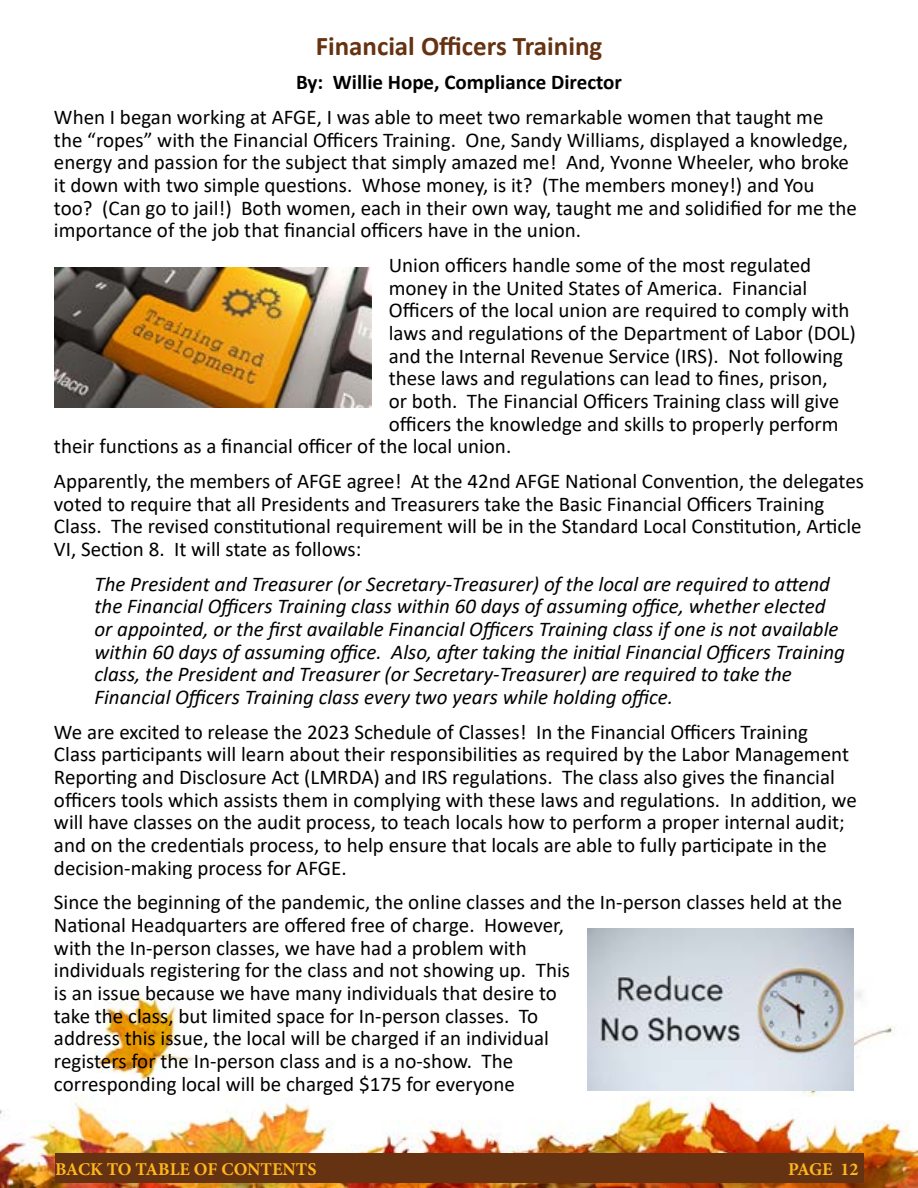
<style>
.page{position:relative;width:918px;height:1188px;background:#fff}
.page>*{position:absolute;margin:0;border:0;box-sizing:border-box;transform-origin:0 0}
.t1{font:700 27px "Calibri";color:#663312}
.t2{font:21px/22.6px "Calibri";color:#000}
.t3{font:italic 21px/22.6px "Calibri";color:#000}
.t4{font:700 21px "Calibri";color:#000}
.t5{font:700 18px "Minion Pro";color:#ffb71e}
</style>
<div class="page">
<img style="left:0;top:955px;width:918px;height:233px">
<div style="left:55px;top:1153px;width:404px;height:30px;background:#663312"></div>
<div style="left:459px;top:1153px;width:405px;height:30px;background:#663312"></div>
<img style="left:588px;top:929px;width:265px;height:162px">
<img style="left:54px;top:267px;width:318px;height:140px">
<p class="t1" style="left:316px;top:27px;width:288px">Financial Officers Training</p>
<p class="t4" style="left:296px;top:68px;width:327px">By: Willie Hope, Compliance Director</p>
<p class="t2" style="left:54px;top:105px;width:805px">When I began working at AFGE, I was able to meet two remarkable women that taught me the “ropes” with the Financial Officers Training. One, Sandy Williams, displayed a knowledge, energy and passion for the subject that simply amazed me! And, Yvonne Wheeler, who broke it down with two simple questions. Whose money, is it? (The members money!) and You too? (Can go to jail!) Both women, each in their own way, taught me and solidified for me the importance of the job that financial officers have in the union.</p>
<p class="t2" style="left:389px;top:253px;width:424px">Union officers handle some of the most regulated</p>
<p class="t2" style="left:389px;top:276px;width:420px">money in the United States of America. Financial</p>
<p class="t2" style="left:389px;top:299px;width:462px">Officers of the local union are required to comply with</p>
<p class="t2" style="left:389px;top:321px;width:469px">laws and regulations of the Department of Labor (DOL)</p>
<p class="t2" style="left:389px;top:344px;width:456px">and the Internal Revenue Service (IRS). Not following</p>
<p class="t2" style="left:389px;top:367px;width:440px">these laws and regulations can lead to fines, prison,</p>
<p class="t2" style="left:389px;top:389px;width:452px">or both. The Financial Officers Training class will give</p>
<p class="t2" style="left:389px;top:412px;width:451px">officers the knowledge and skills to properly perform</p>
<p class="t2" style="left:54px;top:435px;width:459px">their functions as a financial officer of the local union.</p>
<p class="t2" style="left:54px;top:469px;width:812px">Apparently, the members of AFGE agree! At the 42nd AFGE National Convention, the delegates voted to require that all Presidents and Treasurers take the Basic Financial Officers Training Class. The revised constitutional requirement will be in the Standard Local Constitution, Article VI, Section 8. It will state as follows:</p>
<p class="t3" style="left:95px;top:572px;width:752px">The President and Treasurer (or Secretary-Treasurer) of the local are required to attend the Financial Officers Training class within 60 days of assuming office, whether elected or appointed, or the first available Financial Officers Training class if one is not available within 60 days of assuming office. Also, after taking the initial Financial Officers Training class, the President and Treasurer (or Secretary-Treasurer) are required to take the Financial Officers Training class every two years while holding office.</p>
<p class="t2" style="left:54px;top:720px;width:804px">We are excited to release the 2023 Schedule of Classes! In the Financial Officers Training<br>Class participants will learn about their responsibilities as required by the Labor Management Reporting and Disclosure Act (LMRDA) and IRS regulations. The class also gives the financial officers tools which assists them in complying with these laws and regulations. In addition, we will have classes on the audit process, to teach locals how to perform a proper internal audit; and on the credentials process, to help ensure that locals are able to fully participate in the decision-making process for AFGE.</p>
<p class="t2" style="left:54px;top:890px;width:790px">Since the beginning of the pandemic, the online classes and the In-person classes held at the National Headquarters are offered free of charge. However,<br>with the In-person classes, we have had a problem with<br>individuals registering for the class and not showing up. This<br>is an issue because we have many individuals that desire to<br>take the class, but limited space for In-person classes. To<br>address this issue, the local will be charged if an individual<br>registers for the In-person class and is a no-show. The<br>corresponding local will be charged $175 for everyone</p>
<p class="t5" style="left:55px;top:1156px;width:263px">BACK TO TABLE OF CONTENTS</p>
<p class="t5" style="left:788px;top:1156px;width:72px">PAGE 12</p>
</div>
